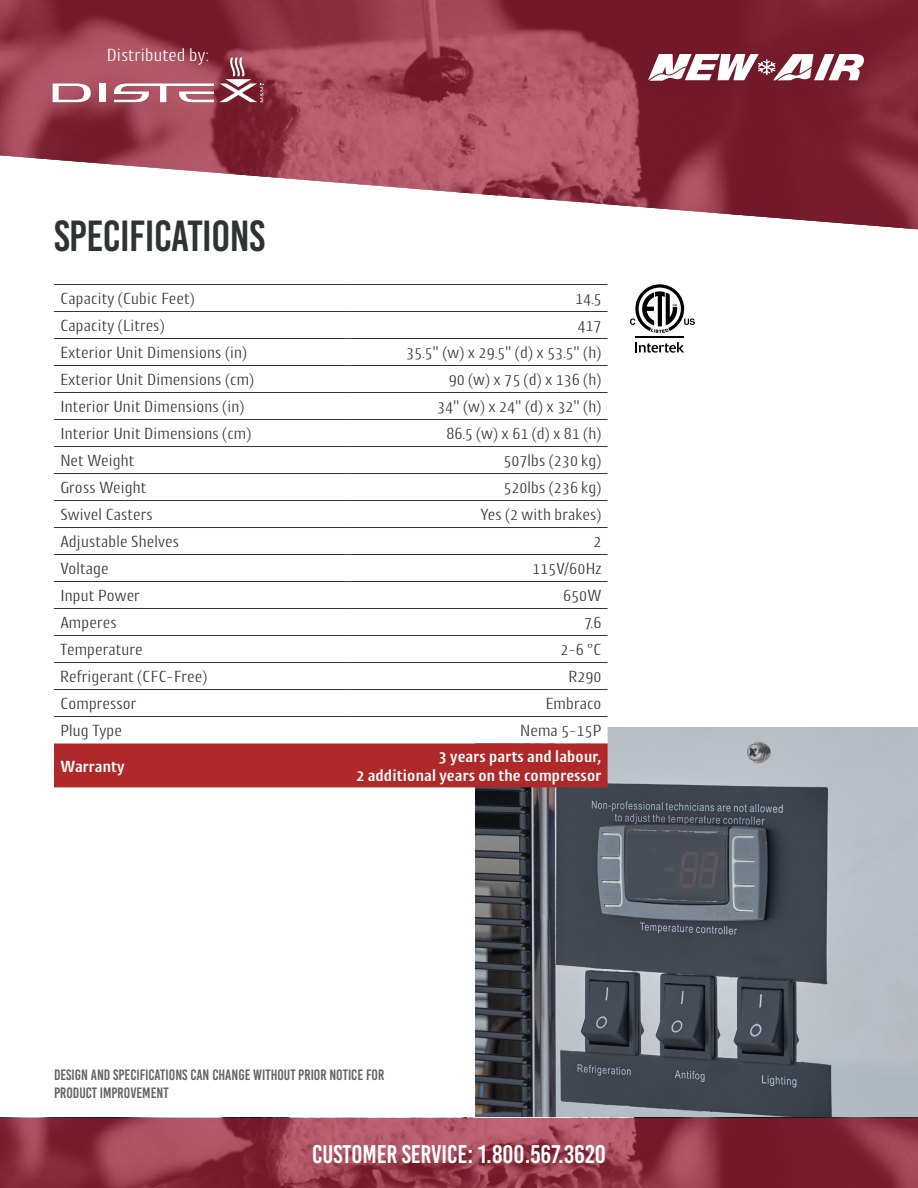
<style>
.page{position:relative;width:918px;height:1188px;background:#fff}
.page>*{position:absolute;margin:0;border:0;box-sizing:border-box;transform-origin:0 0}
.t1{font:43.5px "Bebas Kai";letter-spacing:-.01em;color:#313232}
.t2{font:25.5px "Bebas Kai";color:#fff}
.t3{font:300 18px "Cantiga";color:#fff}
.t4{font:300 16.5px "Cantiga";color:#313232}
.t5{font:600 16.5px "Cantiga";color:#fff}
.t6{font:15px/18px "Bebas Kai";color:#666363}
</style>
<div class="page">
<img style="left:476px;top:728px;width:442px;height:390px">
<svg style="left:0;top:1118px;width:918px;height:70px;background:#923848"></svg>
<svg style="left:0;top:0;width:918px;height:230px"></svg>
<svg style="left:648px;top:54px;width:216px;height:27px"></svg>
<svg style="left:53px;top:84px;width:38px;height:18px"></svg>
<div style="left:99px;top:84px;width:6px;height:18px;background:#fff"></div>
<svg style="left:114px;top:84px;width:100px;height:18px"></svg>
<svg style="left:220px;top:58px;width:44px;height:44px"></svg>
<svg style="left:54px;top:727px;width:554px;height:17px"></svg>
<div style="left:54px;top:744px;width:554px;height:43px;background:#af292a"></div>
<hr style="left:54px;top:284px;width:293px;height:1px;background:#313232">
<hr style="left:347px;top:284px;width:261px;height:1px;background:#313232">
<hr style="left:54px;top:311px;width:293px;height:1px;background:#313232">
<hr style="left:347px;top:311px;width:261px;height:1px;background:#313232">
<hr style="left:54px;top:338px;width:293px;height:1px;background:#313232">
<hr style="left:347px;top:338px;width:261px;height:1px;background:#313232">
<hr style="left:54px;top:365px;width:293px;height:1px;background:#313232">
<hr style="left:347px;top:365px;width:261px;height:1px;background:#313232">
<hr style="left:54px;top:392px;width:293px;height:1px;background:#313232">
<hr style="left:347px;top:392px;width:261px;height:1px;background:#313232">
<hr style="left:54px;top:419px;width:293px;height:1px;background:#313232">
<hr style="left:347px;top:419px;width:261px;height:1px;background:#313232">
<hr style="left:54px;top:446px;width:293px;height:1px;background:#313232">
<hr style="left:347px;top:446px;width:261px;height:1px;background:#313232">
<hr style="left:54px;top:473px;width:293px;height:1px;background:#313232">
<hr style="left:347px;top:473px;width:261px;height:1px;background:#313232">
<hr style="left:54px;top:500px;width:293px;height:1px;background:#313232">
<hr style="left:347px;top:500px;width:261px;height:1px;background:#313232">
<hr style="left:54px;top:527px;width:293px;height:1px;background:#313232">
<hr style="left:347px;top:527px;width:261px;height:1px;background:#313232">
<hr style="left:54px;top:554px;width:293px;height:1px;background:#313232">
<hr style="left:347px;top:554px;width:261px;height:1px;background:#313232">
<hr style="left:54px;top:581px;width:293px;height:1px;background:#313232">
<hr style="left:347px;top:581px;width:261px;height:1px;background:#313232">
<hr style="left:54px;top:608px;width:293px;height:1px;background:#313232">
<hr style="left:347px;top:608px;width:261px;height:1px;background:#313232">
<hr style="left:54px;top:635px;width:293px;height:1px;background:#313232">
<hr style="left:347px;top:635px;width:261px;height:1px;background:#313232">
<hr style="left:54px;top:662px;width:293px;height:1px;background:#313232">
<hr style="left:347px;top:662px;width:261px;height:1px;background:#313232">
<hr style="left:54px;top:689px;width:293px;height:1px;background:#313232">
<hr style="left:347px;top:689px;width:261px;height:1px;background:#313232">
<hr style="left:54px;top:716px;width:293px;height:1px;background:#313232">
<hr style="left:347px;top:716px;width:261px;height:1px;background:#313232">
<svg style="left:635px;top:342px;width:49px;height:11px"></svg>
<hr style="left:635px;top:337px;width:49px;height:1px;background:#000">
<svg style="left:630px;top:284px;width:65px;height:49px"></svg>
<p class="t3" style="left:106px;top:44px;width:105px">Distributed by:</p>
<p class="t1" style="left:54px;top:213px;width:212px">SPECIFICATIONS</p>
<p class="t4" style="left:60px;top:288px;width:136px">Capacity (Cubic Feet)</p>
<p class="t4" style="left:575px;top:288px;width:28px">14.5</p>
<p class="t4" style="left:60px;top:315px;width:106px">Capacity (Litres)</p>
<p class="t4" style="left:577px;top:315px;width:26px">417</p>
<p class="t4" style="left:60px;top:342px;width:189px">Exterior Unit Dimensions (in)</p>
<p class="t4" style="left:406px;top:342px;width:197px">35.5" (w) x 29.5" (d) x 53.5" (h)</p>
<p class="t4" style="left:60px;top:369px;width:196px">Exterior Unit Dimensions (cm)</p>
<p class="t4" style="left:449px;top:369px;width:154px">90 (w) x 75 (d) x 136 (h)</p>
<p class="t4" style="left:60px;top:396px;width:186px">Interior Unit Dimensions (in)</p>
<p class="t4" style="left:437px;top:396px;width:166px">34" (w) x 24" (d) x 32" (h)</p>
<p class="t4" style="left:60px;top:423px;width:193px">Interior Unit Dimensions (cm)</p>
<p class="t4" style="left:447px;top:423px;width:157px">86.5 (w) x 61 (d) x 81 (h)</p>
<p class="t4" style="left:60px;top:450px;width:76px">Net Weight</p>
<p class="t4" style="left:503px;top:450px;width:100px">507lbs (230 kg)</p>
<p class="t4" style="left:60px;top:477px;width:88px">Gross Weight</p>
<p class="t4" style="left:503px;top:477px;width:100px">520lbs (236 kg)</p>
<p class="t4" style="left:60px;top:504px;width:94px">Swivel Casters</p>
<p class="t4" style="left:480px;top:504px;width:123px">Yes (2 with brakes)</p>
<p class="t4" style="left:60px;top:531px;width:121px">Adjustable Shelves</p>
<p class="t4" style="left:594px;top:531px;width:10px">2</p>
<p class="t4" style="left:60px;top:558px;width:50px">Voltage</p>
<p class="t4" style="left:532px;top:558px;width:71px">115V/60Hz</p>
<p class="t4" style="left:60px;top:585px;width:82px">Input Power</p>
<p class="t4" style="left:563px;top:585px;width:40px">650W</p>
<p class="t4" style="left:60px;top:612px;width:58px">Amperes</p>
<p class="t4" style="left:584px;top:612px;width:19px">7.6</p>
<p class="t4" style="left:60px;top:639px;width:84px">Temperature</p>
<p class="t4" style="left:561px;top:639px;width:42px">2-6 °C</p>
<p class="t4" style="left:60px;top:666px;width:149px">Refrigerant (CFC-Free)</p>
<p class="t4" style="left:568px;top:666px;width:35px">R290</p>
<p class="t4" style="left:60px;top:693px;width:78px">Compressor</p>
<p class="t4" style="left:545px;top:693px;width:58px">Embraco</p>
<p class="t4" style="left:60px;top:720px;width:64px">Plug Type</p>
<p class="t4" style="left:520px;top:720px;width:83px">Nema 5-15P</p>
<p class="t5" style="left:60px;top:756px;width:66px">Warranty</p>
<p class="t5" style="left:438px;top:746px;width:165px">3 years parts and labour,</p>
<p class="t5" style="left:356px;top:765px;width:247px">2 additional years on the compressor</p>
<p class="t6" style="left:54px;top:1066px;width:332px">DESIGN AND SPECIFICATIONS CAN CHANGE WITHOUT PRIOR NOTICE FOR<br>PRODUCT IMPROVEMENT</p>
<p class="t2" style="left:312px;top:1140px;width:295px">CUSTOMER SERVICE: 1.800.567.3620</p>
</div>
